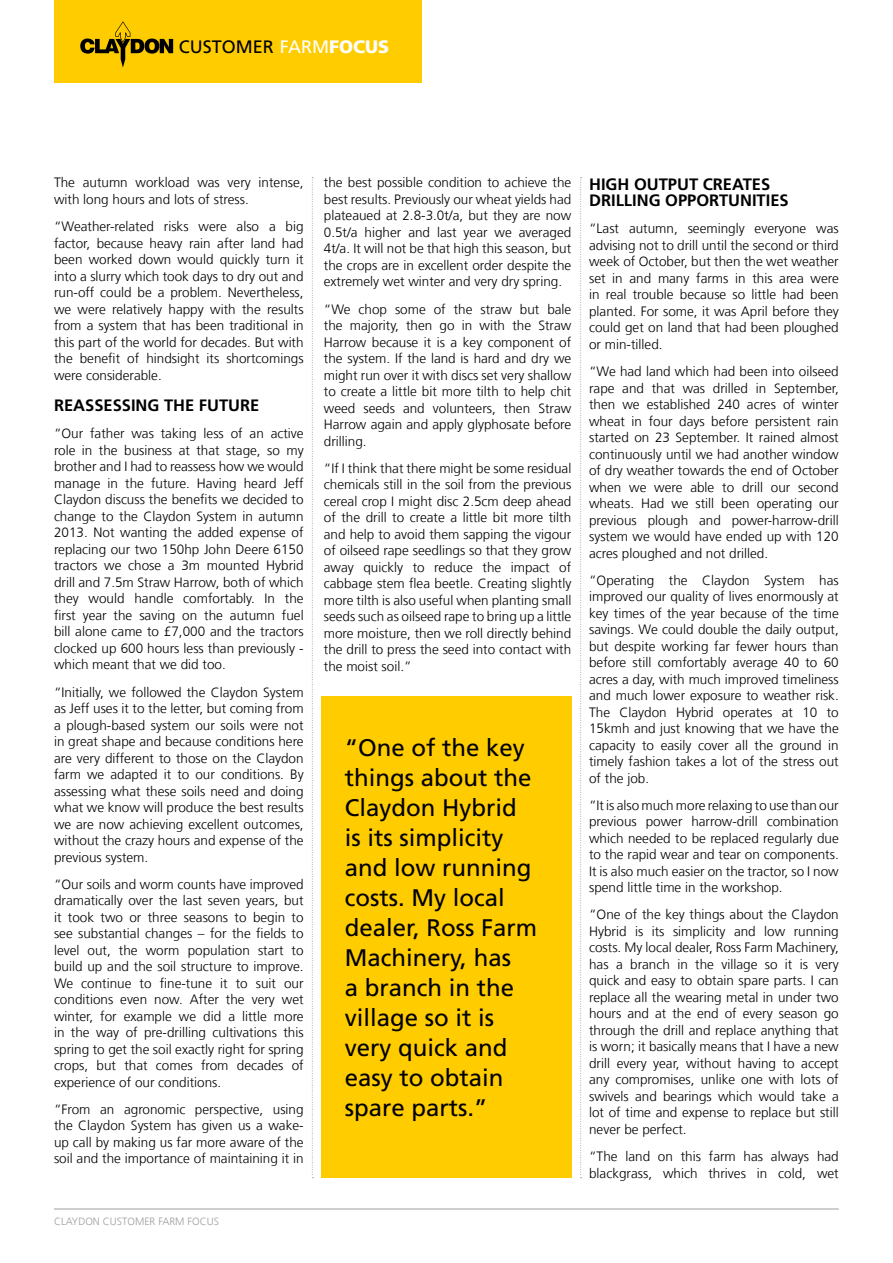
<style>
.page{position:relative;width:893px;height:1263px;background:#fff}
.page>*{position:absolute;margin:0;border:0;box-sizing:border-box;transform-origin:0 0}
.t1{font:24px/30px "Frutiger LT Com";color:#000}
.t2{font:18px "Frutiger LT Com";color:#000}
.t3{font:700 16.5px/16.5px "Frutiger LT Com";color:#000}
.t4{font:300 13.5px/16.5px "Frutiger LT Com";color:#000;text-align:justify}
.t5{font:300 10.5px "Frutiger LT Com";color:#9d9d9c}
.s1{color:#fff}
.s2{font-weight:900;color:#fff}
</style>
<div class="page">
<hr style="left:54px;top:1208px;width:785px;height:1px;background:#9d9d9c">
<div style="left:54px;top:0;width:368px;height:82px;background:#fc0"></div>
<svg style="left:80px;top:21px;width:93px;height:46px"></svg>
<div style="left:321px;top:696px;width:250px;height:482px;background:#fc0"></div>
<svg style="left:312px;top:177px;width:1px;height:1001px"></svg>
<svg style="left:580px;top:177px;width:2px;height:1001px"></svg>
<h2 class="t2" style="left:179px;top:36px;width:212px">CUSTOMER <span class="s1">FARM</span><span class="s2">FOCUS</span></h2>
<p class="t4" style="left:54px;top:175px;width:251px">The autumn workload was very intense, with long hours and lots of stress.</p>
<p class="t4" style="left:54px;top:218px;width:251px">“Weather-related risks were also a big factor, because heavy rain after land had been worked down would quickly turn it into a slurry which took days to dry out and run-off could be a problem. Nevertheless, we were relatively happy with the results from a system that has been traditional in this part of the world for decades. But with the benefit of hindsight its shortcomings were considerable.</p>
<p class="t3" style="left:54px;top:397px;width:207px">REASSESSING THE FUTURE</p>
<p class="t4" style="left:54px;top:426px;width:251px">“Our father was taking less of an active role in the business at that stage, so my brother and I had to reassess how we would manage in the future. Having heard Jeff Claydon discuss the benefits we decided to change to the Claydon System in autumn 2013. Not wanting the added expense of replacing our two 150hp John Deere 6150 tractors we chose a 3m mounted Hybrid drill and 7.5m Straw Harrow, both of which they would handle comfortably. In the first year the saving on the autumn fuel bill alone came to £7,000 and the tractors clocked up 600 hours less than previously - which meant that we did too.</p>
<p class="t4" style="left:54px;top:684px;width:251px">“Initially, we followed the Claydon System as Jeff uses it to the letter, but coming from a plough-based system our soils were not in great shape and because conditions here are very different to those on the Claydon farm we adapted it to our conditions. By assessing what these soils need and doing what we know will produce the best results we are now achieving excellent outcomes, without the crazy hours and expense of the previous system.</p>
<p class="t4" style="left:54px;top:876px;width:251px">“Our soils and worm counts have improved dramatically over the last seven years, but it took two or three seasons to begin to see substantial changes – for the fields to level out, the worm population start to build up and the soil structure to improve.<br>We continue to fine-tune it to suit our conditions even now. After the very wet winter, for example we did a little more in the way of pre-drilling cultivations this spring to get the soil exactly right for spring crops, but that comes from decades of experience of our conditions.</p>
<p class="t4" style="left:54px;top:1101px;width:251px">“From an agronomic perspective, using the Claydon System has given us a wake&shy;up call by making us far more aware of the soil and the importance of maintaining it in</p>
<p class="t5" style="left:54px;top:1215px;width:166px">CLAYDON CUSTOMER FARM FOCUS</p>
<p class="t4" style="left:324px;top:175px;width:249px">the best possible condition to achieve the best results. Previously our wheat yields had plateaued at 2.8-3.0t/a, but they are now 0.5t/a higher and last year we averaged 4t/a. It will not be that high this season, but the crops are in excellent order despite the extremely wet winter and very dry spring.</p>
<p class="t4" style="left:324px;top:301px;width:249px">“We chop some of the straw but bale the majority, then go in with the Straw Harrow because it is a key component of the system. If the land is hard and dry we might run over it with discs set very shallow to create a little bit more tilth to help chit weed seeds and volunteers, then Straw Harrow again and apply glyphosate before drilling.</p>
<p class="t4" style="left:324px;top:460px;width:249px">“If I think that there might be some residual chemicals still in the soil from the previous cereal crop I might disc 2.5cm deep ahead of the drill to create a little bit more tilth and help to avoid them sapping the vigour of oilseed rape seedlings so that they grow away quickly to reduce the impact of cabbage stem flea beetle. Creating slightly more tilth is also useful when planting small seeds such as oilseed rape to bring up a little more moisture, then we roll directly behind the drill to press the seed into contact with the moist soil.”</p>
<h1 class="t1" style="left:345px;top:733px;width:194px">“One of the key things about the<br>Claydon Hybrid is its simplicity and low running costs. My local dealer, Ross Farm<br>Machinery, has<br>a branch in the village so it is very quick and easy to obtain spare parts.”</h1>
<p class="t3" style="left:589px;top:176px;width:201px">HIGH OUTPUT CREATES<br>DRILLING OPPORTUNITIES</p>
<p class="t4" style="left:589px;top:221px;width:251px">“Last autumn, seemingly everyone was advising not to drill until the second or third week of October, but then the wet weather set in and many farms in this area were in real trouble because so little had been planted. For some, it was April before they could get on land that had been ploughed or min-tilled.</p>
<p class="t4" style="left:589px;top:363px;width:251px">“We had land which had been into oilseed rape and that was drilled in September, then we established 240 acres of winter wheat in four days before persistent rain started on 23 September. It rained almost continuously until we had another window of dry weather towards the end of October when we were able to drill our second wheats. Had we still been operating our previous plough and power-harrow-drill system we would have ended up with 120 acres ploughed and not drilled.</p>
<p class="t4" style="left:589px;top:572px;width:251px">“Operating the Claydon System has improved our quality of lives enormously at key times of the year because of the time savings. We could double the daily output, but despite working far fewer hours than before still comfortably average 40 to 60 acres a day, with much improved timeliness and much lower exposure to weather risk.<br>The Claydon Hybrid operates at 10 to 15kmh and just knowing that we have the capacity to easily cover all the ground in timely fashion takes a lot of the stress out of the job.</p>
<p class="t4" style="left:589px;top:797px;width:251px">“It is also much more relaxing to use than our previous power harrow-drill combination which needed to be replaced regularly due to the rapid wear and tear on components.<br>It is also much easier on the tractor, so I now spend little time in the workshop.</p>
<p class="t4" style="left:589px;top:906px;width:251px">“One of the key things about the Claydon Hybrid is its simplicity and low running costs. My local dealer, Ross Farm Machinery, has a branch in the village so it is very quick and easy to obtain spare parts. I can replace all the wearing metal in under two hours and at the end of every season go through the drill and replace anything that is worn; it basically means that I have a new drill every year, without having to accept any compromises, unlike one with lots of swivels and bearings which would take a lot of time and expense to replace but still never be perfect.</p>
<p class="t4" style="left:589px;top:1148px;width:251px">“The land on this farm has always had blackgrass, which thrives in cold, wet</p>
</div>
